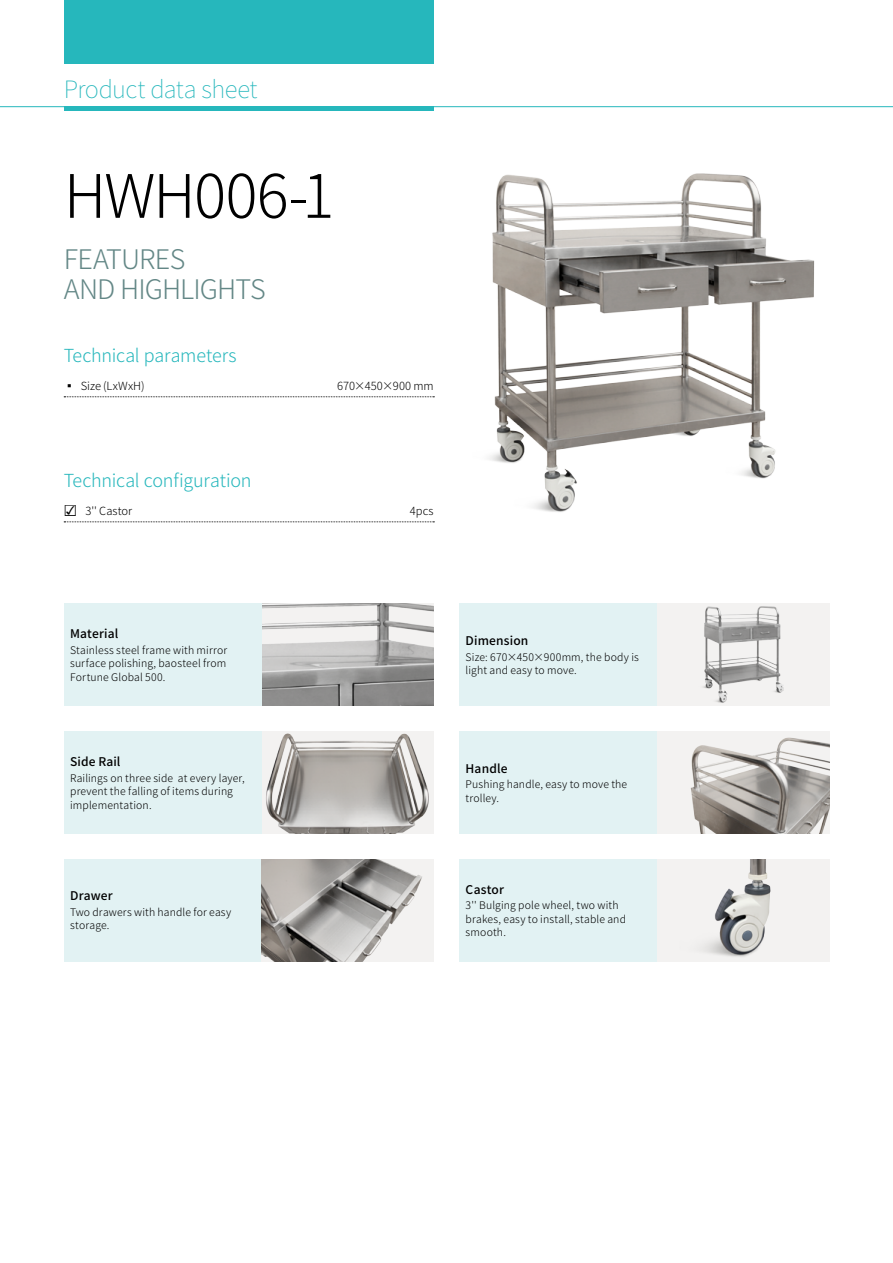
<style>
.page{position:relative;width:893px;height:1263px;background:#fff}
.page>*{position:absolute;margin:0;border:0;box-sizing:border-box;transform-origin:0 0}
.t1{font:300 60px "Noto Sans CJ Ksc";letter-spacing:-.03em;color:#000}
.t2{font:300 27px/30px "Noto Sans CJ Ksc";letter-spacing:-.035em;color:#638786}
.t3{font:100 24px "Noto Sans CJ Ksc";letter-spacing:-.02em;color:#26b7bc}
.t4{font:300 18px "Noto Sans CJ Ksc";letter-spacing:-.01em;color:#26b7bc}
.t5{font:500 12px "Noto Sans CJ Ksc";letter-spacing:.015em;color:#000}
.t6{font:300 11.25px "Noto Sans CJ Ksc";letter-spacing:.01em;color:#000}
.t7{font:300 10.5px/13.5px "Noto Sans CJ Ksc";letter-spacing:.015em;color:#000}
.s1{font-family:"Arial Unicode MS";font-weight:400;font-size:18px}
</style>
<div class="page">
<hr style="left:0;top:106px;width:893px;height:1px;background:#26b7bc">
<div style="left:64px;top:0;width:370px;height:64px;background:#26b7bc"></div>
<hr style="left:64px;top:107px;width:370px;height:4px;background:#26b7bc">
<svg style="left:64px;top:396px;width:370px;height:1px"></svg>
<svg style="left:64px;top:521px;width:370px;height:1px"></svg>
<div style="left:459px;top:604px;width:198px;height:102px;background:#e2f2f3"></div>
<img style="left:262px;top:604px;width:172px;height:102px">
<div style="left:657px;top:604px;width:172px;height:102px;background:#f3f2f1"></div>
<img style="left:703px;top:606px;width:80px;height:97px">
<div style="left:262px;top:731px;width:172px;height:102px;background:#f3f2f1"></div>
<img style="left:266px;top:733px;width:163px;height:100px">
<div style="left:657px;top:731px;width:172px;height:102px;background:#f3f2f1"></div>
<img style="left:690px;top:737px;width:139px;height:96px">
<div style="left:64px;top:604px;width:198px;height:102px;background:#e2f2f3"></div>
<div style="left:64px;top:731px;width:197px;height:102px;background:#e2f2f3"></div>
<div style="left:459px;top:731px;width:198px;height:102px;background:#e2f2f3"></div>
<div style="left:64px;top:859px;width:197px;height:102px;background:#e2f2f3"></div>
<div style="left:261px;top:859px;width:173px;height:102px;background:#f3f2f1"></div>
<img style="left:261px;top:859px;width:161px;height:102px">
<div style="left:657px;top:859px;width:172px;height:102px;background:#f3f2f1"></div>
<img style="left:703px;top:859px;width:68px;height:98px">
<div style="left:459px;top:859px;width:198px;height:102px;background:#e2f2f3"></div>
<img style="left:489px;top:173px;width:326px;height:339px">
<h3 class="t3" style="left:64px;top:75px;width:195px">Product data sheet</h3>
<h1 class="t1" style="left:64px;top:162px;width:272px">HWH006-1</h1>
<h2 class="t2" style="left:64px;top:245px;width:204px">Features<br>and High lights</h2>
<h3 class="t4" style="left:64px;top:345px;width:174px">Technical parameters</h3>
<p class="t6" style="left:64px;top:380px;width:82px">▪ Size (LxWxH)</p>
<p class="t6" style="left:337px;top:380px;width:98px">670×450×900 mm</p>
<h3 class="t4" style="left:64px;top:470px;width:189px">Technical configuration</h3>
<p class="t6" style="left:64px;top:505px;width:70px"><span class="s1">☑</span> 3'' Castor</p>
<p class="t6" style="left:410px;top:505px;width:25px">4pcs</p>
<p class="t5" style="left:70px;top:627px;width:50px">Material</p>
<p class="t7" style="left:70px;top:644px;width:159px;text-align:justify">Stainless steel frame with mirror surface polishing, baosteel from Fortune Global 500.</p>
<p class="t5" style="left:70px;top:755px;width:52px">Side Rail</p>
<p class="t7" style="left:70px;top:771px;width:176px">Railings on three side at every layer, prevent the falling of items during implementation.</p>
<p class="t5" style="left:70px;top:889px;width:44px">Drawer</p>
<p class="t7" style="left:70px;top:906px;width:163px">Two drawers with handle for easy storage.</p>
<p class="t5" style="left:466px;top:634px;width:64px">Dimension</p>
<p class="t7" style="left:466px;top:650px;width:175px">Size: 670×450×900mm, the body is light and easy to move.</p>
<p class="t5" style="left:466px;top:761px;width:43px">Handle</p>
<p class="t7" style="left:466px;top:778px;width:163px">Pushing handle, easy to move the trolley.</p>
<p class="t5" style="left:466px;top:882px;width:40px">Castor</p>
<p class="t7" style="left:466px;top:899px;width:162px">3'' Bulging pole wheel, two with brakes, easy to install, stable and smooth.</p>
</div>
